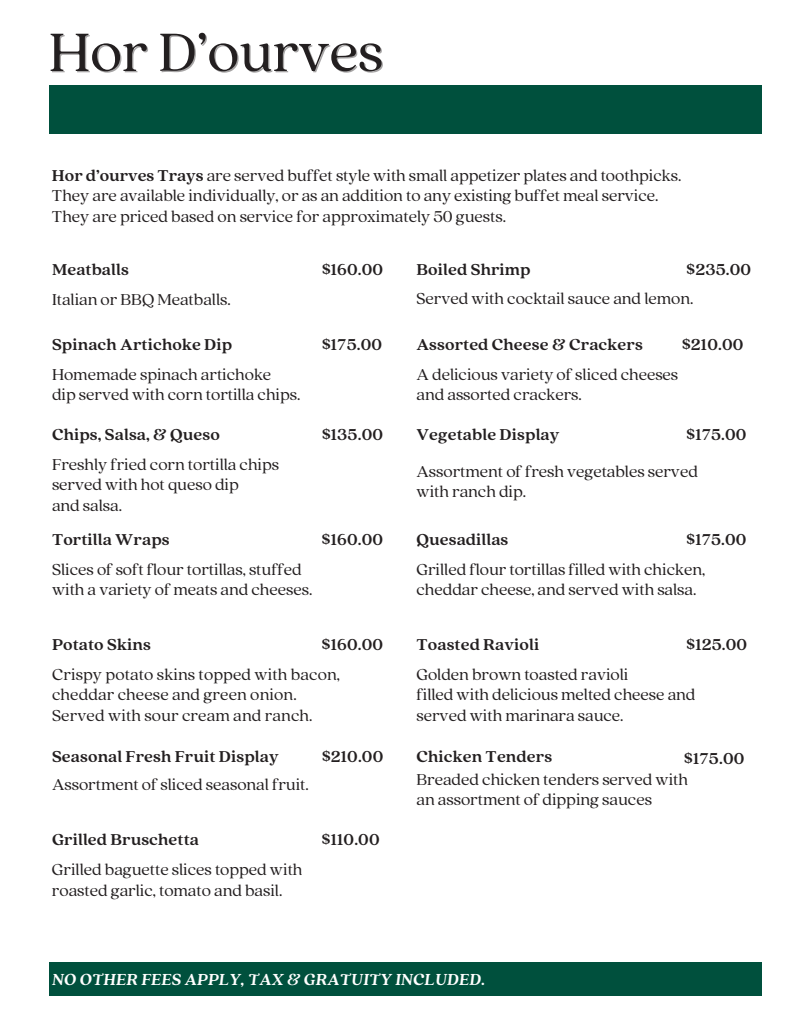
<style>
.page{position:relative;width:810px;height:1035px;background:#fff}
.page>*{position:absolute;margin:0;border:0;box-sizing:border-box;transform-origin:0 0}
.t1{font:60px "Quincy CF";color:#231f20}
.t2{font:italic 700 17.75px "Quincy CF";letter-spacing:.01em;color:#fff}
.t3{font:17.5px/20.6px "Quincy CF";color:#231f20}
.t4{font:700 17.5px "Quincy CF";letter-spacing:.01em;color:#231f20}
.s1{font-weight:700}
</style>
<div class="page">
<div style="left:49px;top:85px;width:712px;height:48px;background:#00503d"></div>
<div style="left:49px;top:962px;width:712px;height:34px;background:#00503d"></div>
<h1 class="t1" style="left:49px;top:13px;width:336px">Hor D’ourves</h1>
<p class="t3" style="left:52px;top:164px;width:631px"><span class="s1">Hor d’ourves Trays</span> are served buffet style with small appetizer plates and toothpicks.<br>They are available individually, or as an addition to any existing buffet meal service.<br>They are priced based on service for approximately 50 guests.</p>
<p class="t4" style="left:52px;top:258px;width:78px">Meatballs</p>
<p class="t4" style="left:322px;top:258px;width:63px">$160.00</p>
<p class="t4" style="left:417px;top:258px;width:116px">Boiled Shrimp</p>
<p class="t4" style="left:686px;top:258px;width:66px">$235.00</p>
<p class="t3" style="left:52px;top:288px;width:180px">Italian or BBQ Meatballs.</p>
<p class="t3" style="left:417px;top:287px;width:278px">Served with cocktail sauce and lemon.</p>
<p class="t4" style="left:52px;top:333px;width:182px">Spinach Artichoke Dip</p>
<p class="t4" style="left:322px;top:333px;width:62px">$175.00</p>
<p class="t4" style="left:417px;top:333px;width:228px">Assorted Cheese &amp; Crackers</p>
<p class="t4" style="left:682px;top:333px;width:63px">$210.00</p>
<p class="t3" style="left:52px;top:363px;width:250px">Homemade spinach artichoke<br>dip served with corn tortilla chips.</p>
<p class="t3" style="left:417px;top:363px;width:263px">A delicious variety of sliced cheeses and assorted crackers.</p>
<p class="t4" style="left:52px;top:423px;width:169px">Chips, Salsa, &amp; Queso</p>
<p class="t4" style="left:322px;top:423px;width:62px">$135.00</p>
<p class="t4" style="left:417px;top:423px;width:144px">Vegetable Display</p>
<p class="t4" style="left:687px;top:423px;width:62px">$175.00</p>
<p class="t3" style="left:52px;top:453px;width:229px">Freshly fried corn tortilla chips served with hot queso dip<br>and salsa.</p>
<p class="t3" style="left:417px;top:460px;width:283px">Assortment of fresh vegetables served with ranch dip.</p>
<p class="t4" style="left:52px;top:528px;width:119px">Tortilla Wraps</p>
<p class="t4" style="left:322px;top:528px;width:63px">$160.00</p>
<p class="t4" style="left:417px;top:528px;width:93px">Quesadillas</p>
<p class="t4" style="left:686px;top:528px;width:62px">$175.00</p>
<p class="t3" style="left:52px;top:558px;width:262px">Slices of soft flour tortillas, stuffed with a variety of meats and cheeses.</p>
<p class="t3" style="left:417px;top:558px;width:290px">Grilled flour tortillas filled with chicken, cheddar cheese, and served with salsa.</p>
<p class="t4" style="left:52px;top:633px;width:100px">Potato Skins</p>
<p class="t4" style="left:322px;top:633px;width:63px">$160.00</p>
<p class="t4" style="left:417px;top:633px;width:124px">Toasted Ravioli</p>
<p class="t4" style="left:686px;top:633px;width:62px">$125.00</p>
<p class="t3" style="left:52px;top:663px;width:289px">Crispy potato skins topped with bacon, cheddar cheese and green onion.<br>Served with sour cream and ranch.</p>
<p class="t3" style="left:417px;top:663px;width:280px">Golden brown toasted ravioli<br>filled with delicious melted cheese and served with marinara sauce.</p>
<p class="t4" style="left:52px;top:745px;width:228px">Seasonal Fresh Fruit Display</p>
<p class="t4" style="left:322px;top:745px;width:63px">$210.00</p>
<p class="t4" style="left:417px;top:745px;width:137px">Chicken Tenders</p>
<p class="t4" style="left:684px;top:747px;width:62px">$175.00</p>
<p class="t3" style="left:52px;top:774px;width:258px">Assortment of sliced seasonal fruit.</p>
<p class="t3" style="left:417px;top:768px;width:273px">Breaded chicken tenders served with an assortment of dipping sauces</p>
<p class="t4" style="left:52px;top:828px;width:148px">Grilled Bruschetta</p>
<p class="t4" style="left:322px;top:828px;width:59px">$110.00</p>
<p class="t3" style="left:52px;top:859px;width:252px">Grilled baguette slices topped with roasted garlic, tomato and basil.</p>
<p class="t2" style="left:52px;top:967px;width:434px">NO OTHER FEES APPLY, TAX &amp; GRATUITY INCLUDED.</p>
</div>
